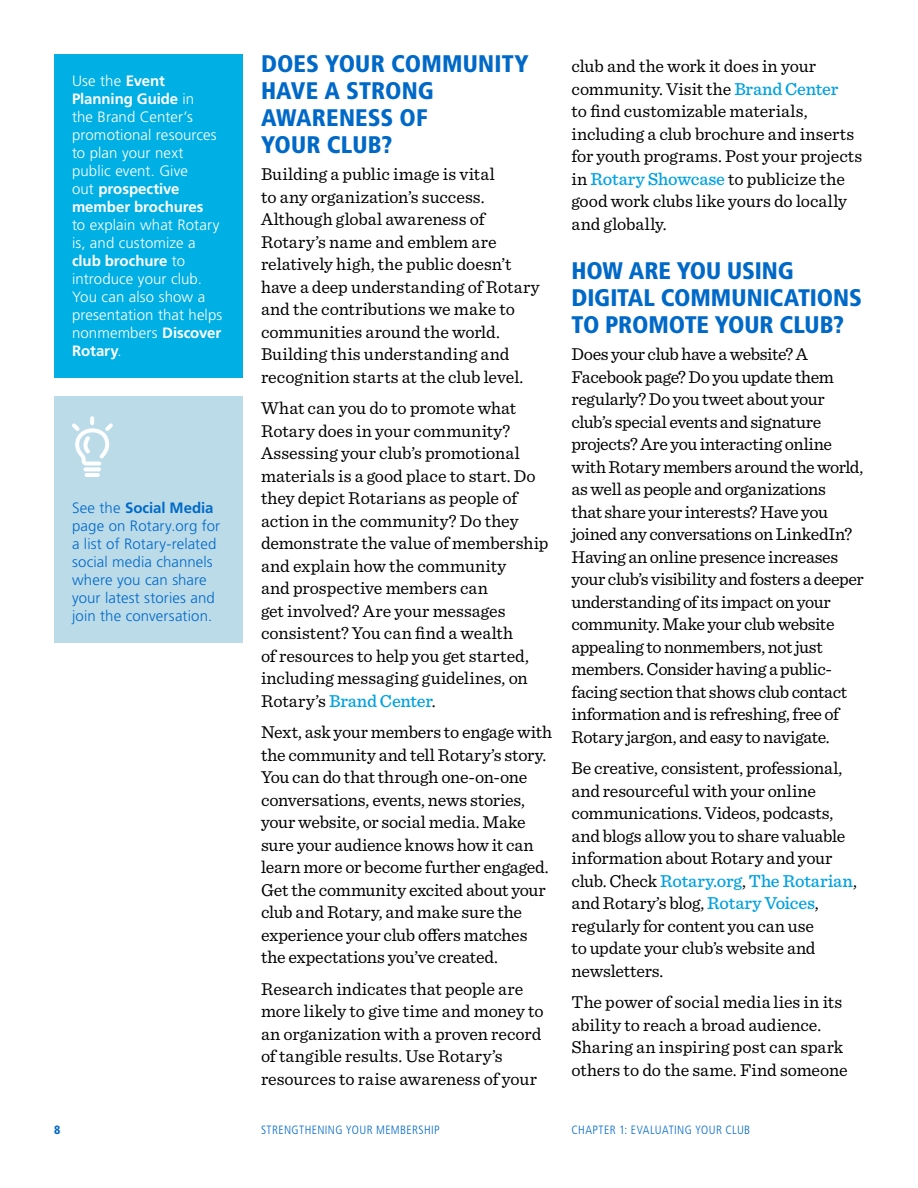
<style>
.page{position:relative;width:918px;height:1188px;background:#fff}
.page>*{position:absolute;margin:0;border:0;box-sizing:border-box;transform-origin:0 0}
.t1{font:900 condensed 24px/27px "Frutiger LT Std";letter-spacing:-.005em;color:#0069c8}
.t2{font:18px/22.5px "Sentinel";letter-spacing:-.01em;color:#000}
.t3{font:300 15px/18px "Frutiger LT Std";letter-spacing:.005em;color:#fff}
.t4{font:300 15px/18px "Frutiger LT Std";letter-spacing:.005em;color:#0069c8}
.t5{font:300 condensed 12px "Frutiger LT Std";letter-spacing:.035em;color:#0069c8}
.t6{font:900 condensed 12px "Frutiger LT Std";color:#0069c8}
.s1{font-weight:700}
.s2{font-weight:500;color:#00a2e0}
</style>
<div class="page">
<div style="left:54px;top:54px;width:189px;height:324px;background:#00afe3"></div>
<div style="left:54px;top:396px;width:189px;height:246px;background:#bbdbe9"></div>
<svg style="left:72px;top:416px;width:41px;height:61px"></svg>
<p class="t3" style="left:72px;top:72px;width:146px">Use the <span class="s1">Event<br>Planning Guide</span> in the Brand Center’s promotional resources to plan your next public event. Give<br>out <span class="s1">prospective member brochures</span></p>
<p class="t3" style="left:72px;top:216px;width:152px">to explain what Rotary is, and customize a <span class="s1">club brochure</span> to introduce your club.<br>You can also show a presentation that helps nonmembers <span class="s1">Discover<br>Rotary</span>.</p>
<p class="t4" style="left:72px;top:499px;width:150px">See the <span class="s1">Social Media </span>page on Rotary.org for a list of Rotary-related social media channels where you can share your latest stories and join the conversation.</p>
<h1 class="t1" style="left:261px;top:50px;width:269px">DOES YOUR COMMUNITY<br>HAVE A STRONG<br>AWARENESS OF<br>YOUR CLUB?</h1>
<p class="t2" style="left:261px;top:162px;width:280px">Building a public image is vital<br>to any organization’s success.<br>Although global awareness of<br>Rotary’s name and emblem are relatively high, the public doesn’t have a deep understanding of Rotary and the contributions we make to communities around the world.<br>Building this understanding and recognition starts at the club level.</p>
<p class="t2" style="left:261px;top:396px;width:289px">What can you do to promote what<br>Rotary does in your community?<br>Assessing your club’s promotional materials is a good place to start. Do they depict Rotarians as people of action in the community? Do they demonstrate the value of membership and explain how the community<br>and prospective members can<br>get involved? Are your messages consistent? You can find a wealth<br>of resources to help you get started, including messaging guidelines, on<br>Rotary’s <span class="s2">Brand Center</span>.</p>
<p class="t2" style="left:261px;top:720px;width:293px">Next, ask your members to engage with the community and tell Rotary’s story.<br>You can do that through one-on-one conversations, events, news stories, your website, or social media. Make sure your audience knows how it can learn more or become further engaged.<br>Get the community excited about your club and Rotary, and make sure the experience your club offers matches the expectations you’ve created.</p>
<p class="t2" style="left:261px;top:976px;width:284px">Research indicates that people are more likely to give time and money to an organization with a proven record of tangible results. Use Rotary’s resources to raise awareness of your</p>
<p class="t2" style="left:572px;top:54px;width:292px">club and the work it does in your community. Visit the <span class="s2">Brand Center<br></span>to find customizable materials, including a club brochure and inserts for youth programs. Post your projects in <span class="s2">Rotary Showcase</span> to publicize the good work clubs like yours do locally and globally.</p>
<h1 class="t1" style="left:572px;top:257px;width:292px">HOW ARE YOU USING<br>DIGITAL COMMUNICATIONS<br>TO PROMOTE YOUR CLUB?</h1>
<p class="t2" style="left:572px;top:342px;width:294px">Does your club have a website? A Facebook page? Do you update them regularly? Do you tweet about your club’s special events and signature projects? Are you interacting online with Rotary members around the world, as well as people and organizations<br>that share your interests? Have you joined any conversations on LinkedIn?<br>Having an online presence increases your club’s visibility and fosters a deeper understanding of its impact on your community. Make your club website appealing to nonmembers, not just members. Consider having a public&shy;facing section that shows club contact information and is refreshing, free of Rotary jargon, and easy to navigate.</p>
<p class="t2" style="left:572px;top:756px;width:287px">Be creative, consistent, professional, and resourceful with your online communications. Videos, podcasts, and blogs allow you to share valuable information about Rotary and your club. Check <span class="s2">Rotary.org</span>, <span class="s2">The Rotarian</span>, and Rotary’s blog, <span class="s2">Rotary Voices</span>, regularly for content you can use<br>to update your club’s website and newsletters.</p>
<p class="t2" style="left:572px;top:990px;width:278px">The power of social media lies in its ability to reach a broad audience.<br>Sharing an inspiring post can spark others to do the same. Find someone</p>
<p class="t6" style="left:54px;top:1123px;width:8px">8</p>
<p class="t5" style="left:261px;top:1123px;width:180px">STRENGTHENING YOUR MEMBERSHIP</p>
<p class="t5" style="left:572px;top:1123px;width:180px">CHAPTER 1: EVALUATING YOUR CLUB</p>
</div>
